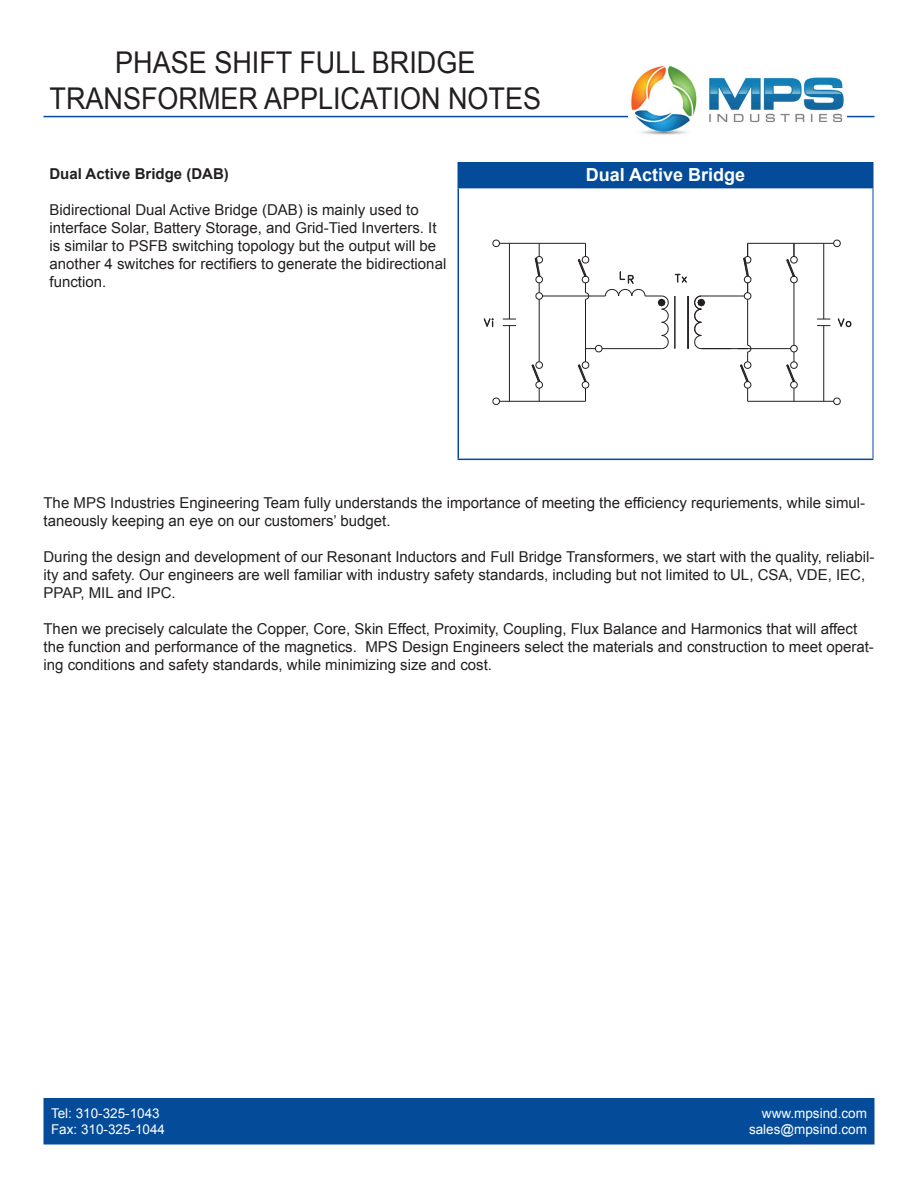
<style>
.page{position:relative;width:918px;height:1188px;background:#fff}
.page>*{position:absolute;margin:0;border:0;box-sizing:border-box;transform-origin:0 0}
.t1{font:30px/36px "Arial";color:#231f20;text-align:center;scale:.9 1}
.t2{font:700 18px "Arial";color:#fff}
.t3{font:15px/18px "Arial";color:#231f20}
.t4{font:700 15px "Arial";color:#231f20}
.t5{font:13.5px/16.2px "Arial";color:#fff}
</style>
<div class="page">
<hr style="left:44px;top:116px;width:830px;height:1px;background:#044b9a">
<div style="left:44px;top:1099px;width:830px;height:45px;background:#044b9a"></div>
<div style="left:44px;top:1098px;width:830px;height:46px;border:2px solid #044b9a"></div>
<img style="left:629px;top:65px;width:217px;height:70px">
<div style="left:458px;top:162px;width:415px;height:26px;background:#044b9a"></div>
<hr style="left:458px;top:188px;width:1px;height:271px;background:#044b9a">
<svg style="left:873px;top:162px;width:1px;height:26px"></svg>
<hr style="left:873px;top:188px;width:1px;height:271px;background:#044b9a">
<hr style="left:458px;top:459px;width:415px;height:1px;background:#044b9a">
<hr style="left:701px;top:296px;width:43px;height:1px;background:#231f20">
<hr style="left:509px;top:243px;width:1px;height:76px;background:#231f20">
<hr style="left:823px;top:243px;width:1px;height:76px;background:#231f20">
<hr style="left:542px;top:296px;width:63px;height:1px;background:#231f20">
<hr style="left:747px;top:299px;width:1px;height:46px;background:#231f20">
<hr style="left:794px;top:283px;width:1px;height:62px;background:#231f20">
<hr style="left:509px;top:326px;width:1px;height:75px;background:#231f20">
<hr style="left:823px;top:326px;width:1px;height:75px;background:#231f20">
<svg style="left:817px;top:319px;width:13px;height:7px"></svg>
<svg style="left:675px;top:274px;width:12px;height:8px"></svg>
<svg style="left:484px;top:319px;width:9px;height:8px"></svg>
<hr style="left:500px;top:243px;width:86px;height:1px;background:#231f20">
<hr style="left:748px;top:401px;width:86px;height:1px;background:#231f20">
<hr style="left:701px;top:348px;width:90px;height:1px;background:#231f20">
<hr style="left:675px;top:296px;width:1px;height:53px;background:#231f20">
<hr style="left:539px;top:299px;width:1px;height:63px;background:#231f20">
<svg style="left:838px;top:319px;width:13px;height:8px"></svg>
<hr style="left:500px;top:401px;width:86px;height:1px;background:#231f20">
<svg style="left:834px;top:240px;width:6px;height:7px"></svg>
<svg style="left:834px;top:398px;width:6px;height:7px"></svg>
<svg style="left:787px;top:345px;width:10px;height:56px"></svg>
<svg style="left:503px;top:319px;width:13px;height:7px"></svg>
<svg style="left:493px;top:398px;width:7px;height:7px"></svg>
<hr style="left:748px;top:243px;width:86px;height:1px;background:#231f20">
<svg style="left:787px;top:243px;width:10px;height:40px"></svg>
<svg style="left:695px;top:296px;width:10px;height:53px"></svg>
<svg style="left:738px;top:345px;width:13px;height:56px"></svg>
<svg style="left:493px;top:240px;width:7px;height:7px"></svg>
<svg style="left:743px;top:243px;width:8px;height:56px"></svg>
<hr style="left:688px;top:296px;width:1px;height:53px;background:#231f20">
<svg style="left:532px;top:362px;width:11px;height:39px"></svg>
<svg style="left:535px;top:243px;width:8px;height:56px"></svg>
<svg style="left:578px;top:243px;width:90px;height:158px"></svg>
<h1 class="t1" style="left:50px;top:45px;width:548px">PHASE SHIFT FULL BRIDGE<br>TRANSFORMER APPLICATION NOTES</h1>
<p class="t4" style="left:50px;top:164px;width:181px">Dual Active Bridge (DAB)</p>
<p class="t3" style="left:50px;top:201px;width:398px">Bidirectional Dual Active Bridge (DAB) is mainly used to interface Solar, Battery Storage, and Grid-Tied Inverters. It is similar to PSFB switching topology but the output will be another 4 switches for rectifiers to generate the bidirectional function.</p>
<p class="t2" style="left:586px;top:163px;width:161px">Dual Active Bridge</p>
<p class="t3" style="left:44px;top:494px;width:823px">The MPS Industries Engineering Team fully understands the importance of meeting the efficiency requriements, while simul&shy;taneously keeping an eye on our customers’ budget.</p>
<p class="t3" style="left:44px;top:548px;width:832px">During the design and development of our Resonant Inductors and Full Bridge Transformers, we start with the quality, reliabil&shy;ity and safety. Our engineers are well familiar with industry safety standards, including but not limited to UL, CSA, VDE, IEC,<br>PPAP, MIL and IPC.</p>
<p class="t3" style="left:44px;top:620px;width:832px">Then we precisely calculate the Copper, Core, Skin Effect, Proximity, Coupling, Flux Balance and Harmonics that will affect the function and performance of the magnetics. MPS Design Engineers select the materials and construction to meet operat&shy;ing conditions and safety standards, while minimizing size and cost.</p>
<p class="t5" style="left:51px;top:1105px;width:116px">Tel: 310-325-1043<br>Fax: 310-325-1044</p>
<p class="t5" style="left:749px;top:1105px;width:119px;text-align:right">www.mpsind.com sales@mpsind.com</p>
</div>
